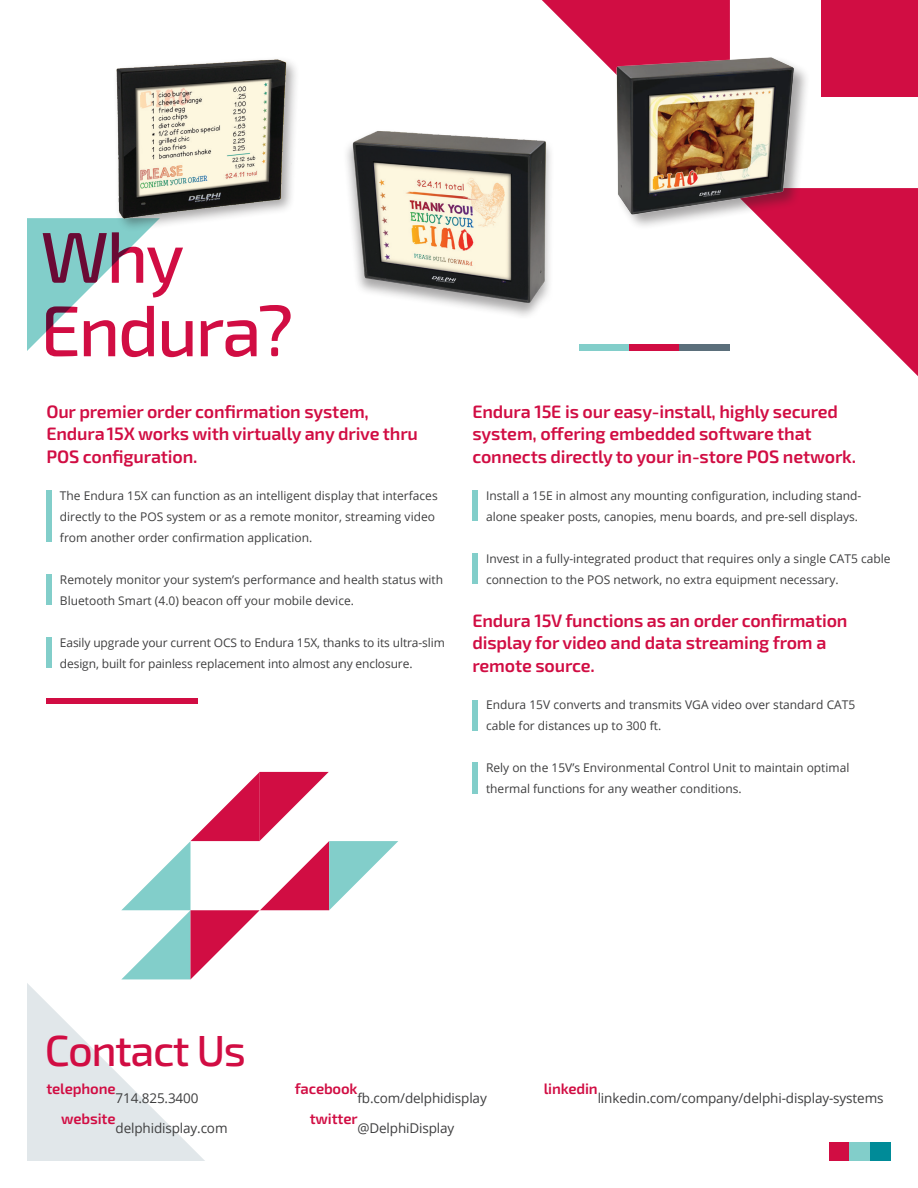
<style>
.page{position:relative;width:918px;height:1188px;background:#fff}
.page>*{position:absolute;margin:0;border:0;box-sizing:border-box;transform-origin:0 0}
.t1{font:500 72px/73.5px "Exo 2.0";letter-spacing:-.035em;color:#d10d43}
.t2{font:500 43.5px "Exo 2.0";letter-spacing:-.035em;color:#d10d43}
.t3{font:600 18px/22.5px "Exo 2.0";letter-spacing:-.01em;color:#d10d43}
.t4{font:600 15px/30px "Exo 2.0";letter-spacing:-.01em;color:#d10d43;text-align:right}
.t5{font:13.5px "Open Sans";letter-spacing:-.01em;color:#3e3e3f}
.t6{font:12px/21px "Open Sans";color:#3e3e3f}
</style>
<div class="page">
<svg style="left:542px;top:0;width:376px;height:376px"></svg>
<div style="left:821px;top:0;width:97px;height:97px;background:#d10d43"></div>
<svg style="left:27px;top:772px;width:371px;height:389px"></svg>
<svg style="left:27px;top:218px;width:115px;height:133px"></svg>
<div style="left:829px;top:1142px;width:21px;height:19px;background:#d10d43"></div>
<div style="left:850px;top:1142px;width:20px;height:19px;background:#82ceca"></div>
<div style="left:870px;top:1142px;width:21px;height:19px;background:#008b98"></div>
<div style="left:46px;top:699px;width:151px;height:5px;background:#d10d43"></div>
<div style="left:46px;top:490px;width:6px;height:52px;background:#82ceca"></div>
<div style="left:46px;top:575px;width:6px;height:30px;background:#82ceca"></div>
<div style="left:46px;top:637px;width:6px;height:31px;background:#82ceca"></div>
<div style="left:472px;top:700px;width:6px;height:31px;background:#82ceca"></div>
<div style="left:472px;top:763px;width:6px;height:31px;background:#82ceca"></div>
<div style="left:472px;top:490px;width:6px;height:31px;background:#82ceca"></div>
<div style="left:472px;top:554px;width:6px;height:30px;background:#82ceca"></div>
<div style="left:579px;top:344px;width:50px;height:7px;background:#82ceca"></div>
<div style="left:629px;top:344px;width:51px;height:7px;background:#d10d43"></div>
<div style="left:680px;top:344px;width:50px;height:7px;background:#5b6f7b"></div>
<div style="left:113px;top:56px;width:188px;height:177px;background:#231f20;opacity:.4"></div>
<img style="left:103px;top:56px;width:188px;height:180px">
<div style="left:616px;top:56px;width:194px;height:175px;background:#231f20;opacity:.4"></div>
<img style="left:613px;top:52px;width:184px;height:166px">
<img style="left:347px;top:118px;width:210px;height:200px">
<h1 class="t1" style="left:40px;top:222px;width:254px">Why<br>Endura?</h1>
<h3 class="t3" style="left:46px;top:400px;width:373px">Our premier order confirmation system,<br>Endura15X works with virtually any drive thru<br>POS configuration.</h3>
<p class="t6" style="left:60px;top:485px;width:379px">The Endura 15X can function as an intelligent display that interfaces directly to the POS system or as a remote monitor, streaming video from another order confirmation application.</p>
<p class="t6" style="left:60px;top:569px;width:385px">Remotely monitor your system’s performance and health status with<br>Bluetooth Smart (4.0) beacon off your mobile device.</p>
<p class="t6" style="left:60px;top:632px;width:386px">Easily upgrade your current OCS to Endura 15X, thanks to its ultra-slim design, built for painless replacement into almost any enclosure.</p>
<h3 class="t3" style="left:472px;top:400px;width:385px">Endura 15E is our easy-install, highly secured system, offering embedded software that connects directly to your in-store POS network.</h3>
<p class="t6" style="left:486px;top:485px;width:377px">Install a 15E in almost any mounting configuration, including stand&shy;alone speaker posts, canopies, menu boards, and pre-sell displays.</p>
<p class="t6" style="left:486px;top:548px;width:406px">Invest in a fully-integrated product that requires only a single CAT5 cable connection to the POS network, no extra equipment necessary.</p>
<h3 class="t3" style="left:473px;top:610px;width:377px">Endura 15V functions as an order confirmation display for video and data streaming from a remote source.</h3>
<p class="t6" style="left:486px;top:694px;width:371px">Endura 15V converts and transmits VGA video over standard CAT5 cable for distances up to 300 ft.</p>
<p class="t6" style="left:486px;top:757px;width:365px">Rely on the 15V’s Environmental Control Unit to maintain optimal thermal functions for any weather conditions.</p>
<h2 class="t2" style="left:45px;top:1025px;width:203px">Contact Us</h2>
<p class="t4" style="left:46px;top:1074px;width:71px">telephone website</p>
<p class="t5" style="left:116px;top:1089px;width:84px">714.825.3400</p>
<p class="t5" style="left:116px;top:1119px;width:113px">delphidisplay.com</p>
<p class="t4" style="left:295px;top:1074px;width:64px">facebook twitter</p>
<p class="t4" style="left:544px;top:1074px;width:56px">linkedin</p>
<p class="t5" style="left:357px;top:1089px;width:131px">fb.com/delphidisplay</p>
<p class="t5" style="left:357px;top:1119px;width:98px">@DelphiDisplay</p>
<p class="t5" style="left:598px;top:1089px;width:287px">linkedin.com/company/delphi-display-systems</p>
</div>
